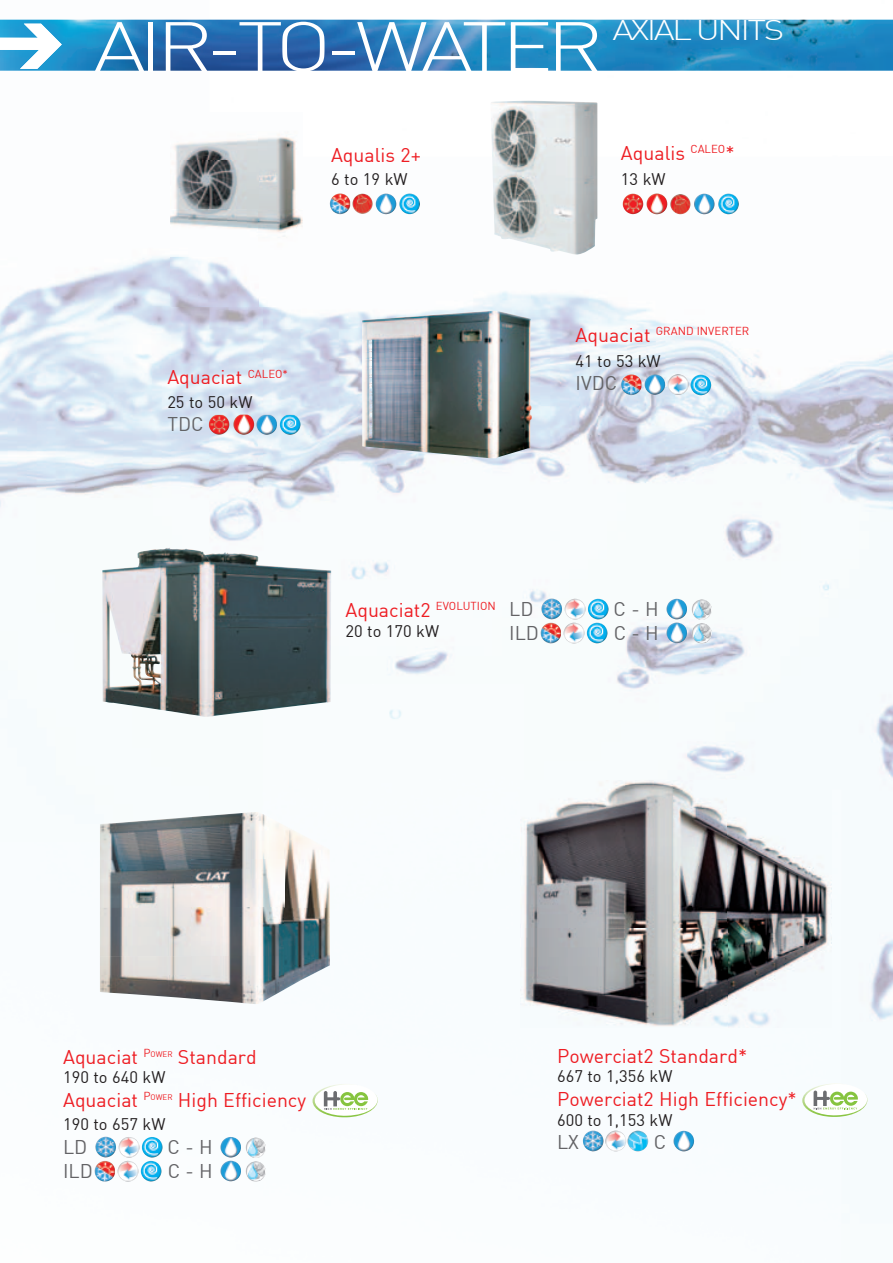
<style>
.page{position:relative;width:893px;height:1263px;background:#fff}
.page>*{position:absolute;margin:0;border:0;box-sizing:border-box;transform-origin:0 0}
.t1{font:300 69.15px "DIN";letter-spacing:-.075em;color:#fff;scale:1.25 1}
.t2{font:300 28.05px "DIN";letter-spacing:-.075em;color:#fff;scale:1.25 1}
.t3{font:19.5px "DIN";color:#ee1d23}
.t4{font:19.5px "DIN";color:#636366}
.t5{font:16.5px "DIN";color:#231f20}
.t6{font:11.4px "DIN";color:#ee1d23}
.s1{font-size:19.5px}
</style>
<div class="page">
<img style="left:0;top:19px;width:209px;height:529px">
<img style="left:209px;top:19px;width:684px;height:138px">
<img style="left:263px;top:157px;width:577px;height:527px">
<img style="left:840px;top:351px;width:53px;height:671px">
<img style="left:209px;top:306px;width:54px;height:235px">
<div style="left:620px;top:684px;width:221px;height:105px;background:#f6fbfd"></div>
<img style="left:831px;top:789px;width:10px;height:233px">
<img style="left:1px;top:20px;width:892px;height:51px">
<svg style="left:1px;top:24px;width:61px;height:45px"></svg>
<img style="left:170px;top:113px;width:132px;height:193px">
<img style="left:0;top:20px;width:1px;height:51px">
<img style="left:102px;top:548px;width:229px;height:169px">
<img style="left:490px;top:101px;width:107px;height:154px">
<img style="left:541px;top:599px;width:21px;height:20px">
<img style="left:565px;top:599px;width:20px;height:20px">
<img style="left:588px;top:599px;width:20px;height:20px">
<img style="left:540px;top:623px;width:21px;height:21px">
<img style="left:564px;top:623px;width:20px;height:20px">
<img style="left:587px;top:623px;width:20px;height:20px">
<img style="left:689px;top:599px;width:26px;height:46px">
<img style="left:666px;top:599px;width:21px;height:20px">
<img style="left:666px;top:622px;width:21px;height:21px">
<img style="left:95px;top:1137px;width:21px;height:21px">
<img style="left:119px;top:1137px;width:20px;height:21px">
<img style="left:142px;top:1137px;width:21px;height:20px">
<img style="left:94px;top:1161px;width:21px;height:20px">
<img style="left:118px;top:1161px;width:20px;height:20px">
<img style="left:141px;top:1161px;width:20px;height:20px">
<img style="left:245px;top:1137px;width:21px;height:45px">
<img style="left:221px;top:1137px;width:20px;height:20px">
<img style="left:221px;top:1161px;width:20px;height:20px">
<img style="left:100px;top:817px;width:92px;height:182px">
<img style="left:192px;top:812px;width:92px;height:192px">
<img style="left:284px;top:826px;width:46px;height:164px">
<img style="left:313px;top:1084px;width:65px;height:33px">
<img style="left:256px;top:415px;width:21px;height:20px">
<img style="left:209px;top:415px;width:20px;height:20px">
<img style="left:280px;top:415px;width:20px;height:20px">
<img style="left:233px;top:415px;width:21px;height:20px">
<img style="left:621px;top:374px;width:20px;height:21px">
<img style="left:645px;top:374px;width:20px;height:21px">
<img style="left:668px;top:374px;width:20px;height:21px">
<img style="left:691px;top:375px;width:20px;height:20px">
<img style="left:356px;top:305px;width:184px;height:159px">
<img style="left:520px;top:780px;width:311px;height:248px">
<img style="left:674px;top:1131px;width:20px;height:20px">
<img style="left:583px;top:1130px;width:20px;height:21px">
<img style="left:605px;top:1130px;width:43px;height:21px">
<img style="left:802px;top:1083px;width:66px;height:34px">
<img style="left:330px;top:193px;width:20px;height:21px">
<img style="left:376px;top:194px;width:20px;height:20px">
<img style="left:399px;top:193px;width:21px;height:21px">
<img style="left:352px;top:194px;width:21px;height:20px">
<img style="left:694px;top:194px;width:20px;height:20px">
<img style="left:623px;top:194px;width:20px;height:20px">
<img style="left:718px;top:194px;width:21px;height:20px">
<img style="left:647px;top:193px;width:20px;height:21px">
<img style="left:670px;top:194px;width:20px;height:20px">
<h1 class="t1" style="left:94px;top:4px;width:409px">AIR-TO-WATER</h1>
<h2 class="t2" style="left:612px;top:13px;width:139px">AXIAL UNITS</h2>
<p class="t3" style="left:331px;top:143px;width:91px">Aqualis 2+</p>
<p class="t5" style="left:331px;top:169px;width:78px">6 to 19 kW</p>
<p class="t3" style="left:167px;top:365px;width:122px">Aquaciat <sup>CALEO</sup><sup>*</sup></p>
<p class="t5" style="left:167px;top:391px;width:87px">25 to 50 kW</p>
<p class="t4" style="left:167px;top:412px;width:38px">TDC</p>
<p class="t3" style="left:621px;top:141px;width:115px">Aqualis <sup>CALEO</sup>*</p>
<p class="t5" style="left:621px;top:169px;width:46px">13 kW</p>
<p class="t6" style="left:576px;top:324px;width:175px"><span class="s1">Aquaciat</span> GRAND INVERTER</p>
<p class="t5" style="left:576px;top:351px;width:87px">41 to 53 kW</p>
<p class="t4" style="left:576px;top:371px;width:43px">IVDC</p>
<p class="t3" style="left:345px;top:598px;width:152px">Aquaciat2 <sup>EVOLUTION</sup></p>
<p class="t5" style="left:345px;top:620px;width:95px">20 to 170 kW</p>
<p class="t4" style="left:509px;top:597px;width:26px">LD</p>
<p class="t4" style="left:614px;top:597px;width:46px">C - H</p>
<p class="t4" style="left:509px;top:620px;width:31px">ILD</p>
<p class="t4" style="left:614px;top:620px;width:46px">C - H</p>
<p class="t3" style="left:63px;top:1044px;width:195px">Aquaciat <sup>P</sup><sup>OWER</sup> Standard</p>
<p class="t5" style="left:63px;top:1067px;width:104px">190 to 640 kW</p>
<p class="t3" style="left:63px;top:1087px;width:245px">Aquaciat <sup>P</sup><sup>OWER</sup> High Efficiency</p>
<p class="t5" style="left:63px;top:1114px;width:104px">190 to 657 kW</p>
<p class="t4" style="left:63px;top:1135px;width:26px">LD</p>
<p class="t4" style="left:168px;top:1135px;width:46px">C - H</p>
<p class="t4" style="left:63px;top:1158px;width:31px">ILD</p>
<p class="t4" style="left:168px;top:1158px;width:46px">C - H</p>
<p class="t3" style="left:557px;top:1043px;width:192px">Powerciat2 Standard*</p>
<p class="t5" style="left:557px;top:1066px;width:117px">667 to 1,356 kW</p>
<p class="t3" style="left:557px;top:1087px;width:241px">Powerciat2 High Efficiency*</p>
<p class="t5" style="left:557px;top:1109px;width:117px">600 to 1,153 kW</p>
<p class="t4" style="left:557px;top:1130px;width:23px">LX</p>
<p class="t4" style="left:654px;top:1130px;width:14px">C</p>
</div>
